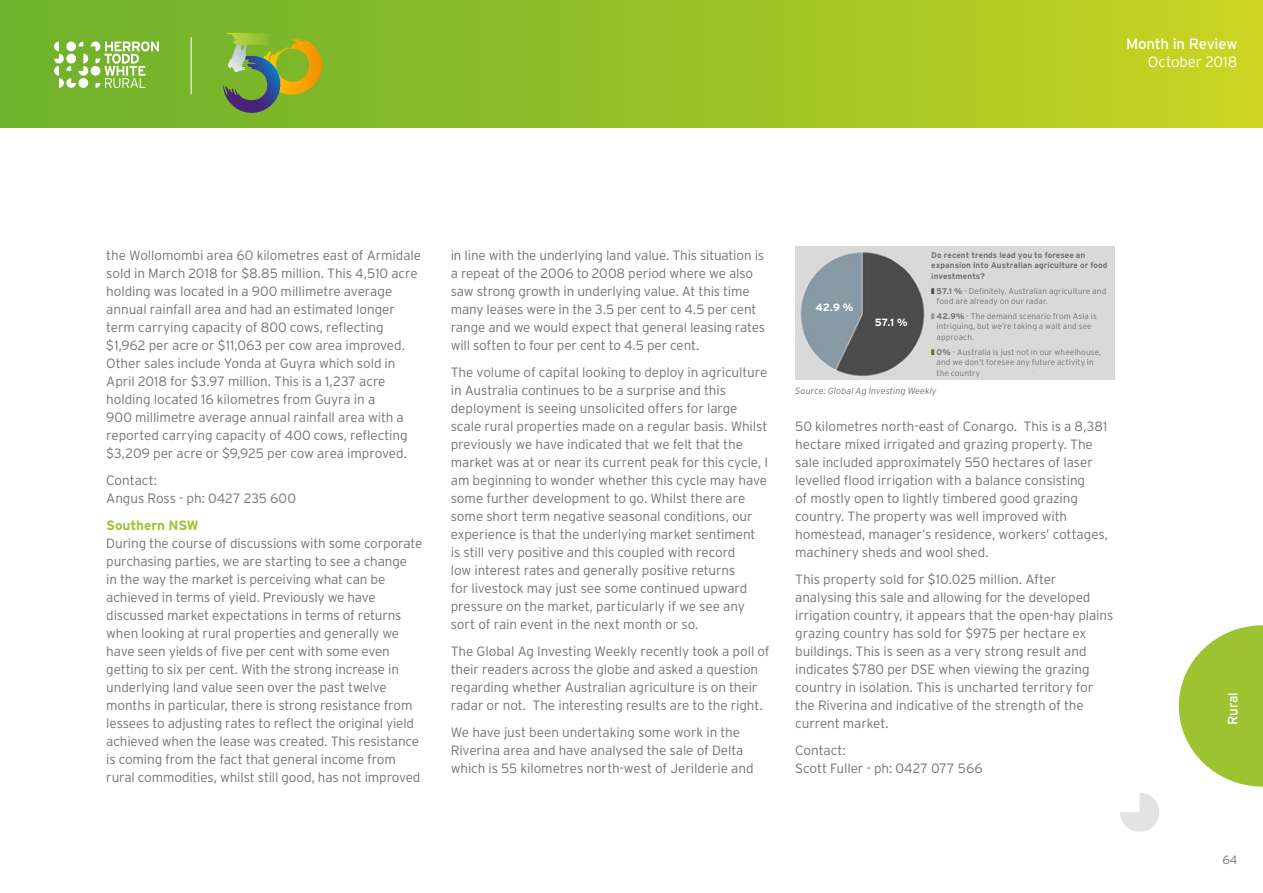
<style>
.page{position:relative;width:1263px;height:893px;background:#fff}
.page>*{position:absolute;margin:0;border:0;box-sizing:border-box;transform-origin:0 0}
.t1{font:15px "Interstate";letter-spacing:-.015em;color:#fff}
.t2{font:300 15px "Interstate";letter-spacing:-.005em;color:#fff}
.t3{font:300 13.5px/18px "Interstate";letter-spacing:-.01em;color:#717476}
.t4{font:700 13.5px "Interstate";letter-spacing:-.005em;color:#9dc430}
.t5{font:13.5px "Interstate";letter-spacing:-.01em;color:#fff}
.t6{font:300 12px "Interstate";color:#717476}
.t7{font:700 10.5px "Interstate";color:#fff}
.t8{font:italic 300 9px "Interstate";letter-spacing:.005em;color:#717476}
.t9{font:300 8.25px/10.5px "Interstate";letter-spacing:.01em;color:#717476}
.t10{font:700 8.25px/10.5px "Interstate";letter-spacing:.005em;color:#717476}
.s1{font-weight:700}
</style>
<div class="page">
<svg style="left:1120px;top:792px;width:39px;height:40px"></svg>
<div style="left:0;top:0;width:1263px;height:128px;background:linear-gradient(to right,#68af2d,#c8d322)"></div>
<svg style="left:1179px;top:625px;width:84px;height:162px"></svg>
<svg style="left:54px;top:41px;width:105px;height:47px"></svg>
<svg style="left:223px;top:33px;width:100px;height:81px;background:#87a23c"></svg>
<hr style="left:191px;top:37px;width:1px;height:57px;background:#fff">
<img style="left:795px;top:247px;width:319px;height:132px">
<svg style="left:931px;top:288px;width:3px;height:6px"></svg>
<svg style="left:931px;top:313px;width:3px;height:6px"></svg>
<svg style="left:931px;top:349px;width:3px;height:6px"></svg>
<p class="t1" style="left:1126px;top:35px;width:113px">Month in Review</p>
<p class="t2" style="left:1148px;top:53px;width:91px">October 2018</p>
<p class="t3" style="left:106px;top:246px;width:316px">the Wollomombi area 60 kilometres east of Armidale sold in March 2018 for $8.85 million. This 4,510 acre holding was located in a 900 millimetre average annual rainfall area and had an estimated longer term carrying capacity of 800 cows, reflecting $1,962 per acre or $11,063 per cow area improved.<br>Other sales include Yonda at Guyra which sold in April 2018 for $3.97 million. This is a 1,237 acre holding located 16 kilometres from Guyra in a<br>900 millimetre average annual rainfall area with a reported carrying capacity of 400 cows, reflecting $3,209 per acre or $9,925 per cow area improved.</p>
<p class="t3" style="left:106px;top:471px;width:191px">Contact:<br>Angus Ross - ph: 0427 235 600</p>
<p class="t4" style="left:106px;top:517px;width:94px">Southern NSW</p>
<p class="t3" style="left:106px;top:534px;width:318px">During the course of discussions with some corporate purchasing parties, we are starting to see a change<br>in the way the market is perceiving what can be achieved in terms of yield. Previously we have discussed market expectations in terms of returns when looking at rural properties and generally we have seen yields of five per cent with some even getting to six per cent. With the strong increase in underlying land value seen over the past twelve months in particular, there is strong resistance from lessees to adjusting rates to reflect the original yield achieved when the lease was created. This resistance is coming from the fact that general income from rural commodities, whilst still good, has not improved</p>
<p class="t3" style="left:451px;top:246px;width:316px">in line with the underlying land value. This situation is a repeat of the 2006 to 2008 period where we also saw strong growth in underlying value. At this time many leases were in the 3.5 per cent to 4.5 per cent range and we would expect that general leasing rates will soften to four per cent to 4.5 per cent.</p>
<p class="t3" style="left:451px;top:363px;width:319px">The volume of capital looking to deploy in agriculture in Australia continues to be a surprise and this deployment is seeing unsolicited offers for large scale rural properties made on a regular basis. Whilst previously we have indicated that we felt that the market was at or near its current peak for this cycle, I am beginning to wonder whether this cycle may have some further development to go. Whilst there are some short term negative seasonal conditions, our experience is that the underlying market sentiment is still very positive and this coupled with record<br>low interest rates and generally positive returns<br>for livestock may just see some continued upward pressure on the market, particularly if we see any sort of rain event in the next month or so.</p>
<p class="t3" style="left:451px;top:642px;width:320px">The Global Ag Investing Weekly recently took a poll of their readers across the globe and asked a question regarding whether Australian agriculture is on their radar or not. The interesting results are to the right.</p>
<p class="t3" style="left:451px;top:723px;width:304px">We have just been undertaking some work in the<br>Riverina area and have analysed the sale of Delta which is 55 kilometres north-west of Jerilderie and</p>
<p class="t7" style="left:815px;top:301px;width:39px">42.9 %</p>
<p class="t7" style="left:875px;top:316px;width:34px">57.1 %</p>
<p class="t10" style="left:931px;top:250px;width:178px">Do recent trends lead you to foresee an expansion into Australian agriculture or food investments?</p>
<p class="t9" style="left:937px;top:285px;width:171px"><span class="s1">57.1 %</span> - Definitely. Australian agriculture and food are already on our radar.</p>
<p class="t9" style="left:937px;top:311px;width:162px"><span class="s1">42.9%</span> - The demand scenario from Asia is intriguing, but we’re taking a wait and see approach.</p>
<p class="t9" style="left:937px;top:346px;width:166px"><span class="s1">0%</span> - Australia is just not in our wheelhouse, and we don’t foresee any future activity in the country</p>
<p class="t8" style="left:795px;top:385px;width:143px">Source: Global Ag Investing Weekly</p>
<p class="t3" style="left:795px;top:417px;width:314px">50 kilometres north-east of Conargo. This is a 8,381 hectare mixed irrigated and grazing property. The sale included approximately 550 hectares of laser levelled flood irrigation with a balance consisting<br>of mostly open to lightly timbered good grazing country. The property was well improved with homestead, manager’s residence, workers’ cottages, machinery sheds and wool shed.</p>
<p class="t3" style="left:795px;top:570px;width:320px">This property sold for $10.025 million. After analysing this sale and allowing for the developed irrigation country, it appears that the open-hay plains grazing country has sold for $975 per hectare ex buildings. This is seen as a very strong result and indicates $780 per DSE when viewing the grazing country in isolation. This is uncharted territory for the Riverina and indicative of the strength of the current market.</p>
<p class="t3" style="left:795px;top:741px;width:189px">Contact:<br>Scott Fuller - ph: 0427 077 566</p>
<p class="t5" style="left:1224px;top:725px;width:35px;rotate:-90deg">Rural</p>
<p class="t6" style="left:1222px;top:853px;width:16px">64</p>
</div>
